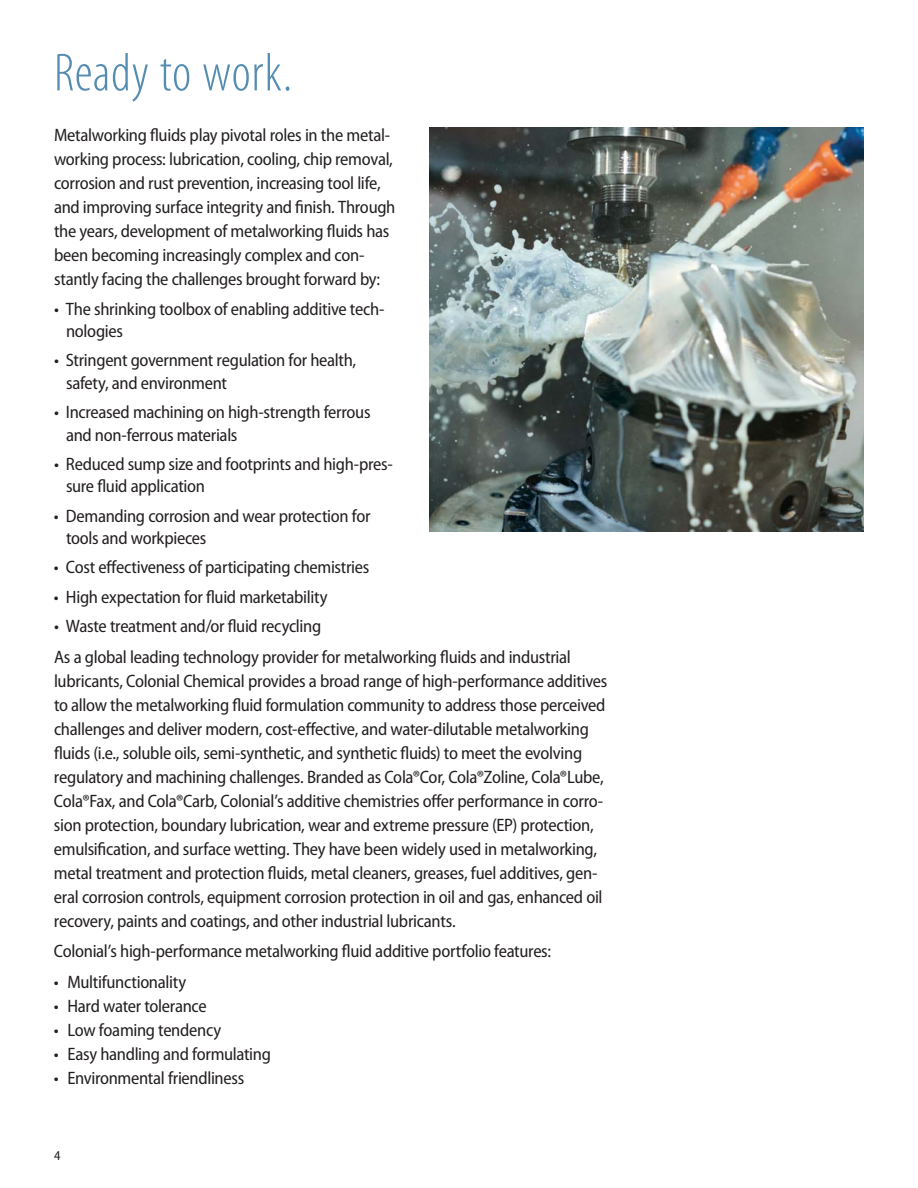
<style>
.page{position:relative;width:918px;height:1188px;background:#fff}
.page>*{position:absolute;margin:0;border:0;box-sizing:border-box;transform-origin:0 0}
.t1{font:300 condensed 54px "Myriad Pro";letter-spacing:.01em;color:#558cb1}
.t2{font:semi-condensed 18px/24px "Myriad Pro";letter-spacing:-.02em;color:#231f20}
.t3{font:semi-condensed 13.5px "Myriad Pro";color:#231f20}
</style>
<div class="page">
<img style="left:429px;top:127px;width:435px;height:404px">
<h1 class="t1" style="left:54px;top:52px;width:240px">Ready to work.</h1>
<p class="t2" style="left:54px;top:125px;width:343px">Metalworking fluids play pivotal roles in the metal&shy;working process: lubrication, cooling, chip removal, corrosion and rust prevention, increasing tool life, and improving surface integrity and finish. Through the years, development of metalworking fluids has been becoming increasingly complex and con&shy;stantly facing the challenges brought forward by:</p>
<p class="t2" style="left:66px;top:299px;width:320px;line-height:22.5px;text-indent:-12px">• The shrinking toolbox of enabling additive tech&shy;nologies</p>
<p class="t2" style="left:66px;top:351px;width:292px;line-height:22.5px;text-indent:-12px">• Stringent government regulation for health, safety, and environment</p>
<p class="t2" style="left:66px;top:403px;width:306px;line-height:22.5px;text-indent:-12px">• Increased machining on high-strength ferrous and non-ferrous materials</p>
<p class="t2" style="left:66px;top:454px;width:328px;line-height:22.5px;text-indent:-12px">• Reduced sump size and footprints and high-pres&shy;sure fluid application</p>
<p class="t2" style="left:66px;top:506px;width:306px;line-height:22.5px;text-indent:-12px">• Demanding corrosion and wear protection for tools and workpieces</p>
<p class="t2" style="left:54px;top:557px;width:317px">• Cost effectiveness of participating chemistries</p>
<p class="t2" style="left:54px;top:586px;width:275px">• High expectation for fluid marketability</p>
<p class="t2" style="left:54px;top:612px;width:518px;line-height:30.8px">• Waste treatment and/or fluid recycling<br>As a global leading technology provider for metalworking fluids and industrial</p>
<p class="t2" style="left:54px;top:670px;width:555px">lubricants, Colonial Chemical provides a broad range of high-performance additives to allow the metalworking fluid formulation community to address those perceived challenges and deliver modern, cost-effective, and water-dilutable metalworking fluids (i.e., soluble oils, semi-synthetic, and synthetic fluids) to meet the evolving regulatory and machining challenges. Branded as Cola®Cor, Cola®Zoline, Cola®Lube, Cola®Fax, and Cola®Carb, Colonial’s additive chemistries offer performance in corro&shy;sion protection, boundary lubrication, wear and extreme pressure (EP) protection, emulsification, and surface wetting. They have been widely used in metalworking, metal treatment and protection fluids, metal cleaners, greases, fuel additives, gen&shy;eral corrosion controls, equipment corrosion protection in oil and gas, enhanced oil recovery, paints and coatings, and other industrial lubricants.</p>
<p class="t2" style="left:54px;top:941px;width:499px">Colonial’s high-performance metalworking fluid additive portfolio features:</p>
<p class="t2" style="left:54px;top:972px;width:134px">• Multifunctionality</p>
<p class="t2" style="left:54px;top:996px;width:154px">• Hard water tolerance</p>
<p class="t2" style="left:54px;top:1020px;width:169px">• Low foaming tendency</p>
<p class="t2" style="left:54px;top:1044px;width:218px">• Easy handling and formulating</p>
<p class="t2" style="left:54px;top:1068px;width:192px">• Environmental friendliness</p>
<p class="t3" style="left:54px;top:1150px;width:8px">4</p>
</div>
